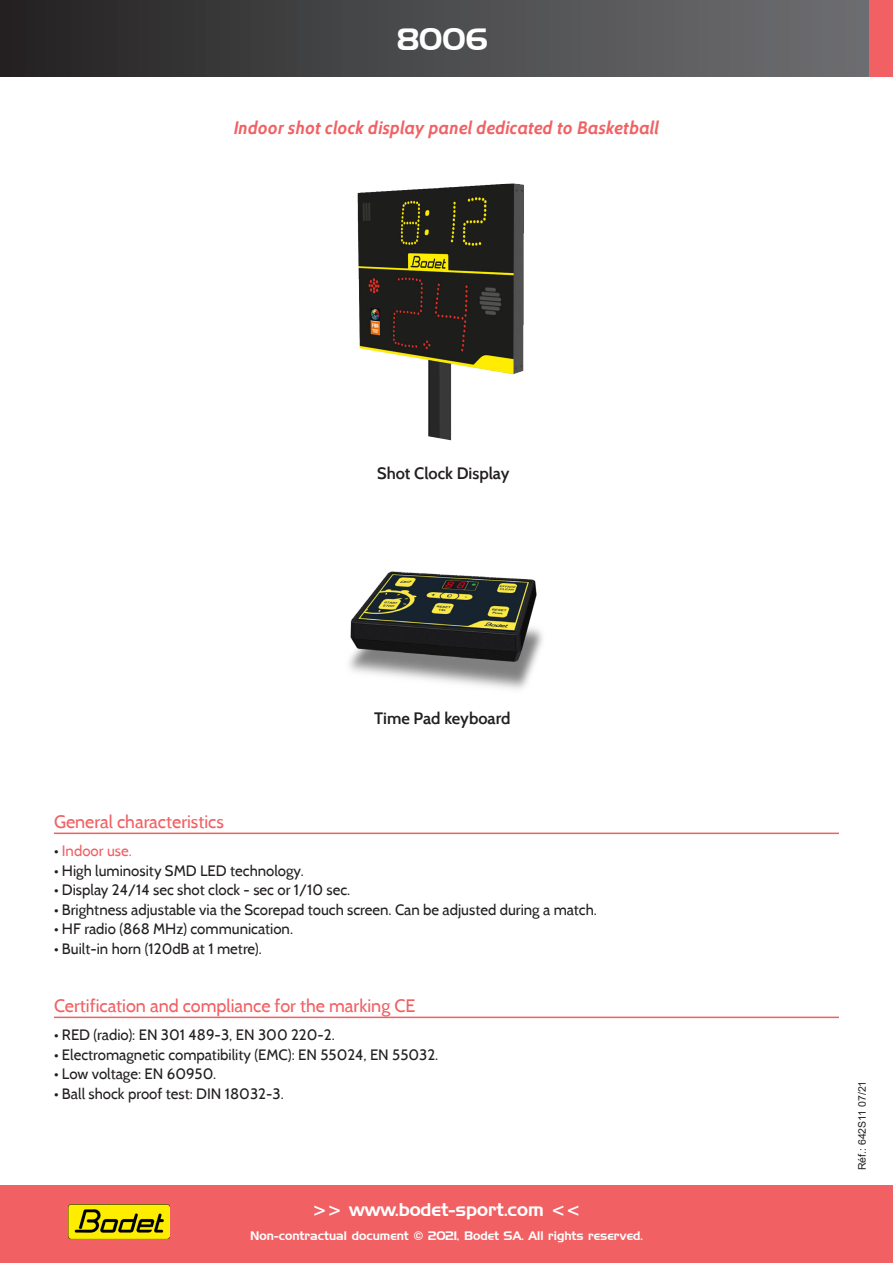
<style>
.page{position:relative;width:893px;height:1263px;background:#fff}
.page>*{position:absolute;margin:0;border:0;box-sizing:border-box;transform-origin:0 0}
.t1{font:30px "Handel Gothic BT";color:#fff}
.Titre{font:18px "Cabin";color:#f16063}
.t2{font:italic 700 18px "Cabin";color:#f16164}
.t3{font:18px "Handel Gothic BT";color:#fff}
.t4{font:600 16.5px "Cabin";color:#231f20}
.t5{font:15px "Cabin";color:#231f20}
.t6{font:15px "Cabin";color:#f16063}
.t7{font:12px "Handel Gothic BT";color:#fff}
.t8{font:10.5px "Arial";color:#231f20}
.s1{color:#231f20}
</style>
<div class="page">
<div style="left:0;top:1185px;width:893px;height:78px;background:#f16063"></div>
<img style="left:68px;top:1204px;width:101px;height:34px">
<div style="left:0;top:0;width:892px;height:77px;background:linear-gradient(to right,#252324,#717376)"></div>
<div style="left:870px;top:0;width:23px;height:77px;background:#f16063"></div>
<hr style="left:54px;top:832px;width:785px;height:2px;background:#f16063">
<hr style="left:54px;top:1016px;width:785px;height:2px;background:#f16063">
<img style="left:349px;top:571px;width:194px;height:118px">
<img style="left:357px;top:183px;width:167px;height:258px">
<h1 class="t1" style="left:397px;top:21px;width:92px">8006</h1>
<p class="t2" style="left:234px;top:117px;width:427px">Indoor shot clock display panel dedicated to Basketball</p>
<p class="t4" style="left:377px;top:463px;width:134px">Shot Clock Display</p>
<p class="t4" style="left:374px;top:708px;width:138px">Time Pad keyboard</p>
<p class="Titre" style="left:54px;top:811px;width:171px">General characteristics</p>
<p class="t6" style="left:54px;top:842px;width:79px"><span class="s1">•</span> Indoor use.</p>
<p class="t5" style="left:54px;top:861px;width:251px">• High luminosity SMD LED technology.</p>
<p class="t5" style="left:54px;top:881px;width:298px">• Display 24/14 sec shot clock - sec or 1/10 sec.</p>
<p class="t5" style="left:54px;top:900px;width:544px">• Brightness adjustable via the Scorepad touch screen. Can be adjusted during a match.</p>
<p class="t5" style="left:54px;top:920px;width:241px">• HF radio (868 MHz) communication.</p>
<p class="t5" style="left:54px;top:939px;width:209px">• Built-in horn (120dB at 1 metre).</p>
<p class="Titre" style="left:54px;top:995px;width:363px">Certification and compliance for the marking CE</p>
<p class="t5" style="left:54px;top:1026px;width:282px">• RED (radio): EN 301 489-3, EN 300 220-2.</p>
<p class="t5" style="left:54px;top:1045px;width:386px">• Electromagnetic compatibility (EMC): EN 55024, EN 55032.</p>
<p class="t5" style="left:54px;top:1065px;width:164px">• Low voltage: EN 60950.</p>
<p class="t5" style="left:54px;top:1084px;width:231px">• Ball shock proof test: DIN 18032-3.</p>
<p class="t3" style="left:312px;top:1199px;width:270px">&gt;&gt; www.bodet-sport.com &lt;&lt;</p>
<p class="t7" style="left:250px;top:1229px;width:394px">Non-contractual document © 2021, Bodet SA. All rights reserved.</p>
<p class="t8" style="left:855px;top:1170px;width:91px;rotate:-90deg">Réf.: 642S11 07/21</p>
</div>
